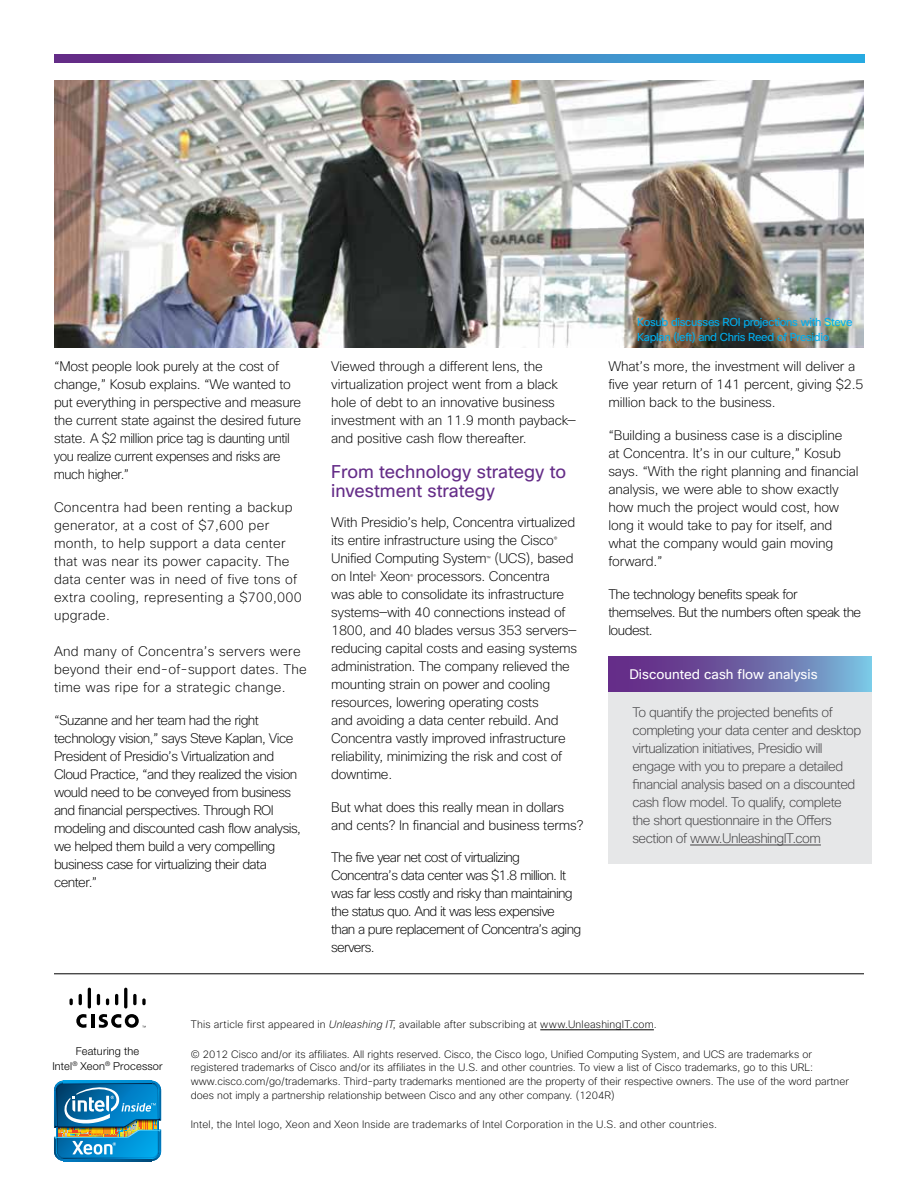
<style>
.page{position:relative;width:918px;height:1188px;background:#fff}
.page>*{position:absolute;margin:0;border:0;box-sizing:border-box;transform-origin:0 0}
.t1{font:18px/19.5px "Cisco Sans";color:#652d88}
.t2{font:200 13.5px/18px "Cisco Sans";letter-spacing:-.02em;color:#000}
.t3{font:200 13.5px/18px "Cisco Sans";letter-spacing:-.04em;color:#000}
.t4{font:200 13.5px/18px "Cisco Sans";letter-spacing:.02em;color:#000}
.t5{font:200 13.5px/18px "Cisco Sans";letter-spacing:-.04em;color:#414042}
.t6{font:200 13.5px/18px "Cisco Sans";letter-spacing:-.05em;color:#000}
.t7{font:13.5px "Cisco Sans";color:#fff}
.t8{font:11.25px/14.2px "Cisco Sans";letter-spacing:-.03em;color:#00aeef}
.t9{font:300 10.95px/14.1px "Helvetica Neue";letter-spacing:.015em;color:#000;text-align:center}
.t10{font:200 10.5px/13.5px "Cisco Sans";color:#000}
.t11{font:200 10.5px "Cisco Sans";letter-spacing:.02em;color:#000}
.t12{font:200 5.25px "Cisco Sans";color:#000}
.s1{font-style:italic}
</style>
<div class="page">
<img style="left:54px;top:81px;width:810px;height:267px">
<svg style="left:608px;top:656px;width:264px;height:37px;background:#7069a9"></svg>
<div style="left:608px;top:693px;width:264px;height:171px;background:#e6e7e8"></div>
<hr style="left:690px;top:845px;width:131px;height:1px;background:#414042">
<svg style="left:55px;top:54px;width:810px;height:9px;background:#4b74b6"></svg>
<hr style="left:540px;top:1030px;width:114px;height:1px;background:#000">
<hr style="left:54px;top:973px;width:810px;height:1px;background:#000">
<hr style="left:91px;top:1014px;width:3px;height:14px;background:#000">
<svg style="left:76px;top:1014px;width:10px;height:14px"></svg>
<svg style="left:69px;top:998px;width:4px;height:7px"></svg>
<svg style="left:79px;top:994px;width:3px;height:11px"></svg>
<hr style="left:88px;top:988px;width:3px;height:21px;background:#000;border-radius:2px">
<svg style="left:97px;top:994px;width:3px;height:11px"></svg>
<svg style="left:106px;top:998px;width:3px;height:7px"></svg>
<svg style="left:115px;top:994px;width:3px;height:11px"></svg>
<hr style="left:124px;top:988px;width:3px;height:21px;background:#000;border-radius:2px">
<svg style="left:133px;top:994px;width:4px;height:11px"></svg>
<svg style="left:142px;top:998px;width:4px;height:7px"></svg>
<svg style="left:99px;top:1014px;width:47px;height:14px"></svg>
<img style="left:54px;top:1081px;width:107px;height:80px">
<p class="t2" style="left:54px;top:358px;width:249px">“Most people look purely at the cost of change,” Kosub explains. “We wanted to put everything in perspective and measure the current state against the desired future state. A $2 million price tag is daunting until you realize current expenses and risks are much higher.”</p>
<p class="t4" style="left:54px;top:499px;width:249px">Concentra had been renting a backup generator, at a cost of $7,600 per month, to help support a data center that was near its power capacity. The data center was in need of five tons of extra cooling, representing a $700,000 upgrade.</p>
<p class="t4" style="left:54px;top:643px;width:254px">And many of Concentra’s servers were beyond their end-of-support dates. The time was ripe for a strategic change.</p>
<p class="t3" style="left:54px;top:712px;width:249px">“Suzanne and her team had the right technology vision,” says Steve Kaplan, Vice President of Presidio’s Virtualization and Cloud Practice, “and they realized the vision would need to be conveyed from business and financial perspectives. Through ROI modeling and discounted cash flow analysis, we helped them build a very compelling business case for virtualizing their data center.”</p>
<p class="t2" style="left:331px;top:357px;width:246px">Viewed through a different lens, the virtualization project went from a black hole of debt to an innovative business investment with an 11.9 month payback— and positive cash flow thereafter.</p>
<h1 class="t1" style="left:331px;top:462px;width:237px">From technology strategy to investment strategy</h1>
<p class="t2" style="left:331px;top:513px;width:245px">With Presidio’s help, Concentra virtualized its entire infrastructure using the Cisco<sup>®<br></sup>Unified Computing System</p>
<p class="t12" style="left:486px;top:554px;width:6px">™</p>
<p class="t2" style="left:494px;top:549px;width:81px">(UCS), based</p>
<p class="t2" style="left:331px;top:567px;width:248px;text-indent:86px">processors. Concentra<br>was able to consolidate its infrastructure systems—with 40 connections instead of 1800, and 40 blades versus 353 servers— reducing capital costs and easing systems administration. The company relieved the mounting strain on power and cooling resources, lowering operating costs<br>and avoiding a data center rebuild. And Concentra vastly improved infrastructure reliability, minimizing the risk and cost of downtime.</p>
<p class="t2" style="left:331px;top:798px;width:254px">But what does this really mean in dollars and cents? In financial and business terms?</p>
<p class="t6" style="left:331px;top:849px;width:252px">The five year net cost of virtualizing Concentra’s data center was $1.8 million. It was far less costly and risky than maintaining the status quo. And it was less expensive than a pure replacement of Concentra’s aging servers.</p>
<p class="t2" style="left:331px;top:567px;width:44px">on Intel</p>
<p class="t12" style="left:373px;top:572px;width:5px">®</p>
<p class="t2" style="left:380px;top:567px;width:31px">Xeon</p>
<p class="t12" style="left:410px;top:572px;width:5px">®</p>
<p class="t8" style="left:637px;top:315px;width:217px">Kosub discusses ROI projections with Steve<br>Kaplan (left) and Chris Reed of Presidio</p>
<p class="t2" style="left:608px;top:357px;width:257px">What’s more, the investment will deliver a five year return of 141 percent, giving $2.5 million back to the business.</p>
<p class="t2" style="left:608px;top:426px;width:252px">“Building a business case is a discipline<br>at Concentra. It’s in our culture,” Kosub says. “With the right planning and financial analysis, we were able to show exactly how much the project would cost, how long it would take to pay for itself, and what the company would gain moving forward.”</p>
<p class="t3" style="left:608px;top:585px;width:254px">The technology benefits speak for themselves. But the numbers often speak the loudest.</p>
<p class="t7" style="left:629px;top:666px;width:190px">Discounted cash flow analysis</p>
<p class="t5" style="left:632px;top:703px;width:230px">To quantify the projected benefits of completing your data center and desktop virtualization initiatives, Presidio will engage with you to prepare a detailed financial analysis based on a discounted cash flow model. To qualify, complete the short questionnaire in the Offers section of www.UnleashingIT.com</p>
<p class="t9" style="left:52px;top:1044px;width:112px">Featuring the<br>Intel<sup>®</sup> Xeon<sup>®</sup> Processor</p>
<p class="t10" style="left:191px;top:1018px;width:468px">This article first appeared in <span class="s1">Unleashing IT</span>, available after subscribing at www.UnleashingIT.com.</p>
<p class="t10" style="left:191px;top:1047px;width:660px">© 2012 Cisco and/or its affiliates. All rights reserved. Cisco, the Cisco logo, Unified Computing System, and UCS are trademarks or registered trademarks of Cisco and/or its affiliates in the U.S. and other countries. To view a list of Cisco trademarks, go to this URL: www.cisco.com/go/trademarks. Third-party trademarks mentioned are the property of their respective owners. The use of the word partner does not imply a partnership relationship between Cisco and any other company. (1204R)</p>
<p class="t11" style="left:191px;top:1118px;width:528px">Intel, the Intel logo, Xeon and Xeon Inside are trademarks of Intel Corporation in the U.S. and other countries.</p>
</div>
